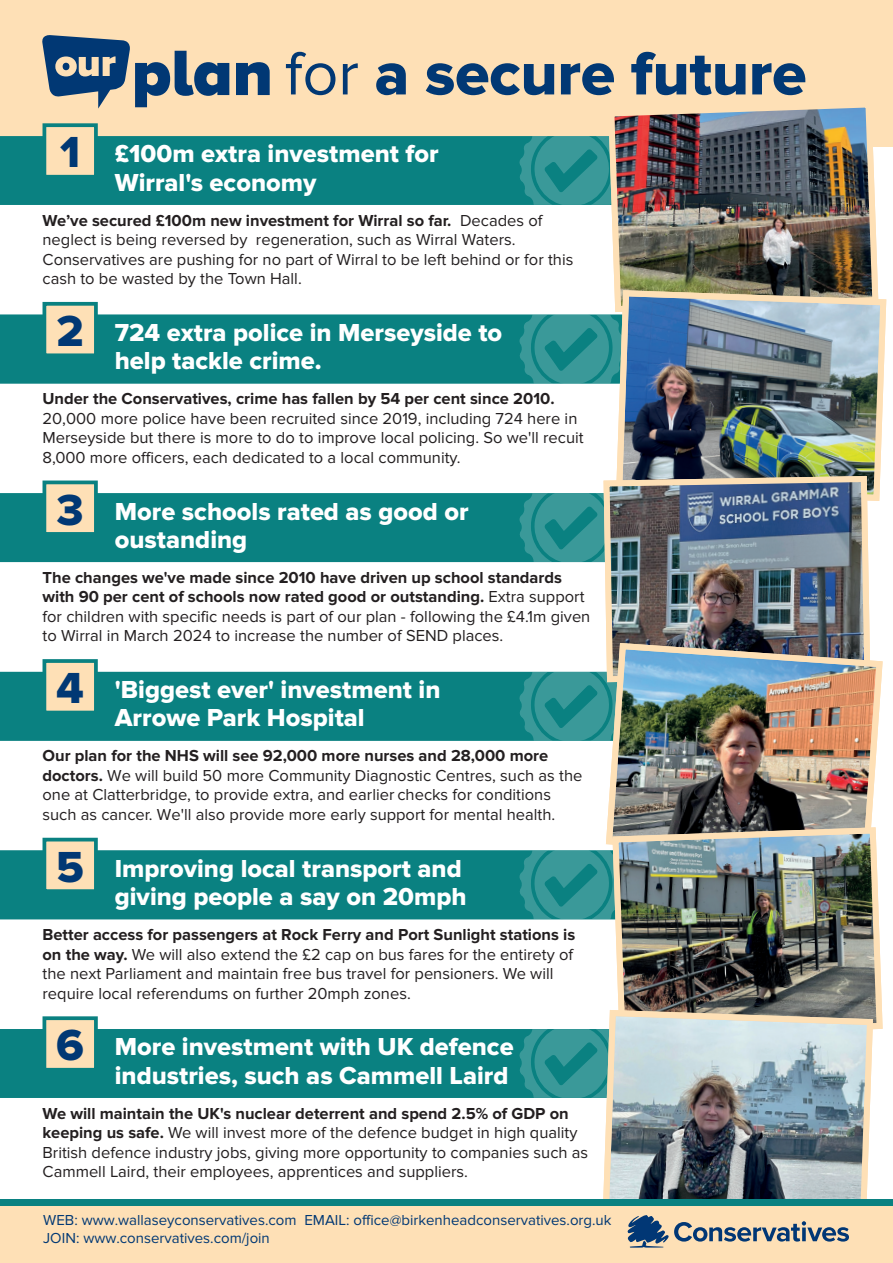
<style>
.page{position:relative;width:893px;height:1263px;background:#fff}
.page>*{position:absolute;margin:0;border:0;box-sizing:border-box;transform-origin:0 0}
.t1{font:63px "Proxima Nova Extrabld";letter-spacing:-.005em;color:#013874}
.t2{font:45.15px "Proxima Nova Extrabld";color:#013874}
.t3{font:25.5px/28px "Proxima Nova Extrabld";color:#fff}
.t4{font:16.5px/19.5px "Proxima Nova";color:#231f20}
.t5{font:700 16.5px "Proxima Nova";color:#231f20}
.t6{font:15px/18px "Proxima Nova";color:#013874}
.s1{font-family:"Proxima Nova"}
.s2{font-weight:700}
</style>
<div class="page">
<div style="left:0;top:0;width:893px;height:147px;background:#fee0b6"></div>
<div style="left:0;top:136px;width:519px;height:69px;background:#0a8181"></div>
<svg style="left:519px;top:136px;width:86px;height:69px;background:#2c9292"></svg>
<div style="left:44px;top:125px;width:52px;height:52px;background:#fee0b6"></div>
<div style="left:43px;top:123px;width:55px;height:56px;border:4px solid #0a8181"></div>
<svg style="left:42px;top:35px;width:228px;height:74px"></svg>
<div style="left:0;top:315px;width:519px;height:68px;background:#0a8181"></div>
<svg style="left:519px;top:315px;width:94px;height:68px;background:#2b9191"></svg>
<div style="left:44px;top:304px;width:52px;height:51px;background:#fee0b6"></div>
<div style="left:43px;top:302px;width:55px;height:55px;border:4px solid #0a8181"></div>
<div style="left:0;top:493px;width:519px;height:69px;background:#0a8181"></div>
<svg style="left:519px;top:493px;width:81px;height:69px;background:#2b9191"></svg>
<div style="left:44px;top:482px;width:52px;height:52px;background:#fee0b6"></div>
<div style="left:43px;top:480px;width:55px;height:56px;border:4px solid #0a8181"></div>
<div style="left:0;top:672px;width:519px;height:69px;background:#0a8181"></div>
<svg style="left:519px;top:672px;width:84px;height:69px;background:#2c9292"></svg>
<div style="left:44px;top:661px;width:52px;height:51px;background:#fee0b6"></div>
<div style="left:43px;top:659px;width:55px;height:55px;border:4px solid #0a8181"></div>
<div style="left:0;top:850px;width:519px;height:69px;background:#0a8181"></div>
<svg style="left:519px;top:850px;width:90px;height:69px;background:#2c9292"></svg>
<div style="left:44px;top:840px;width:52px;height:51px;background:#fee0b6"></div>
<div style="left:43px;top:838px;width:55px;height:55px;border:4px solid #0a8181"></div>
<div style="left:0;top:1029px;width:519px;height:69px;background:#0a8181"></div>
<svg style="left:519px;top:1029px;width:81px;height:69px;background:#2b9191"></svg>
<div style="left:44px;top:1018px;width:52px;height:52px;background:#fee0b6"></div>
<div style="left:43px;top:1016px;width:55px;height:55px;border:4px solid #0a8181"></div>
<img style="left:605px;top:107px;width:273px;height:208px">
<img style="left:613px;top:287px;width:274px;height:214px">
<img style="left:600px;top:473px;width:273px;height:212px">
<img style="left:603px;top:640px;width:280px;height:226px">
<img style="left:609px;top:824px;width:274px;height:205px">
<img style="left:600px;top:1007px;width:276px;height:192px">
<div style="left:0;top:1202px;width:893px;height:61px;background:#fee0b6"></div>
<svg style="left:628px;top:1215px;width:221px;height:32px"></svg>
<div style="left:0;top:1199px;width:893px;height:6px;background:#0a8181"></div>
<h1 class="t1" style="left:285px;top:37px;width:523px"><span class="s1">for</span> a secure future</h1>
<h2 class="t2" style="left:60px;top:126px;width:22px">1</h2>
<h3 class="t3" style="left:115px;top:141px;width:325px">£100m extra investment for<br>Wirral's economy</h3>
<p class="t4" style="left:43px;top:211px;width:532px"><span class="s2">We’ve secured £100m new investment for Wirral so far.</span> Decades of neglect is being reversed by regeneration, such as Wirral Waters.<br>Conservatives are pushing for no part of Wirral to be left behind or for this cash to be wasted by the Town Hall.</p>
<h3 class="t3" style="left:115px;top:319px;width:389px">724 extra police in Merseyside to help tackle crime.</h3>
<p class="t5" style="left:43px;top:389px;width:514px">Under the Conservatives, crime has fallen by 54 per cent since 2010.</p>
<p class="t4" style="left:43px;top:409px;width:543px">20,000 more police have been recruited since 2019, including 724 here in<br>Merseyside but there is more to do to improve local policing. So we'll recuit<br>8,000 more officers, each dedicated to a local community.</p>
<h3 class="t3" style="left:115px;top:498px;width:355px">More schools rated as good or oustanding</h3>
<p class="t4" style="left:43px;top:568px;width:549px"><span class="s2">The changes we've made since 2010 have driven up school standards with 90 per cent of schools now rated good or outstanding.</span> Extra support for children with specific needs is part of our plan - following the £4.1m given to Wirral in March 2024 to increase the number of SEND places.</p>
<h3 class="t3" style="left:115px;top:676px;width:327px">'Biggest ever' investment in<br>Arrowe Park Hospital</h3>
<p class="t4" style="left:43px;top:746px;width:541px"><span class="s2">Our plan for the NHS will see 92,000 more nurses and 28,000 more doctors.</span> We will build 50 more Community Diagnostic Centres, such as the one at Clatterbridge, to provide extra, and earlier checks for conditions such as cancer. We'll also provide more early support for mental health.</p>
<h3 class="t3" style="left:115px;top:855px;width:353px">Improving local transport and giving people a say on 20mph</h3>
<p class="t4" style="left:43px;top:925px;width:534px"><span class="s2">Better access for passengers at Rock Ferry and Port Sunlight stations is on the way.</span> We will also extend the £2 cap on bus fares for the entirety of the next Parliament and maintain free bus travel for pensioners. We will require local referendums on further 20mph zones.</p>
<h3 class="t3" style="left:115px;top:1034px;width:400px">More investment with UK defence industries, such as Cammell Laird</h3>
<p class="t4" style="left:43px;top:1104px;width:547px"><span class="s2">We will maintain the UK's nuclear deterrent and spend 2.5% of GDP on keeping us safe.</span> We will invest more of the defence budget in high quality British defence industry jobs, giving more opportunity to companies such as Cammell Laird, their employees, apprentices and suppliers.</p>
<p class="t6" style="left:43px;top:1211px;width:570px">WEB: www.wallaseyconservatives.com EMAIL: office@birkenheadconservatives.org.uk<br>JOIN: www.conservatives.com/join</p>
<h2 class="t2" style="left:56px;top:305px;width:29px">2</h2>
<h2 class="t2" style="left:57px;top:483px;width:29px">3</h2>
<h2 class="t2" style="left:56px;top:662px;width:29px">4</h2>
<h2 class="t2" style="left:56px;top:841px;width:29px">5</h2>
<h2 class="t2" style="left:56px;top:1019px;width:29px">6</h2>
</div>
